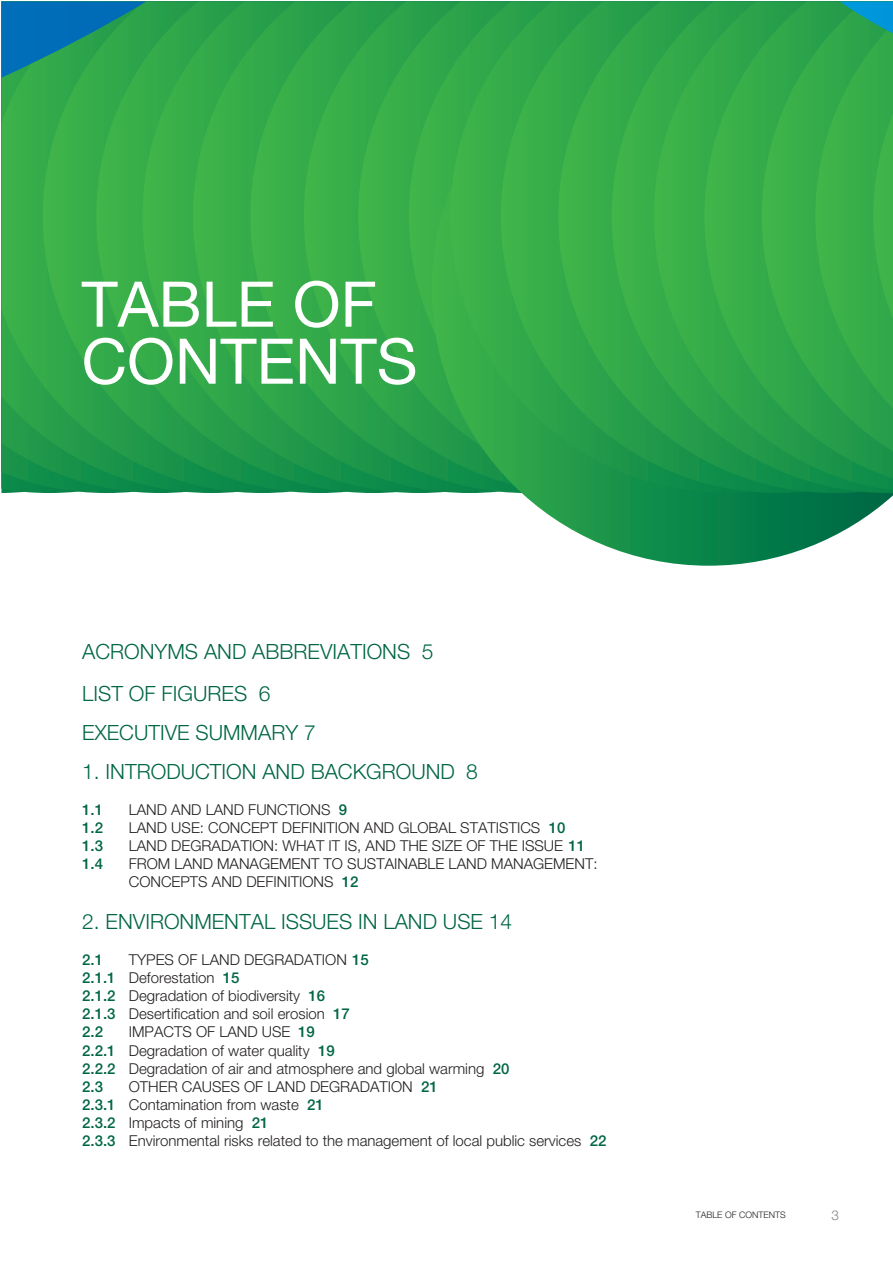
<style>
.page{position:relative;width:893px;height:1263px;background:#fff}
.page>*{position:absolute;margin:0;border:0;box-sizing:border-box;transform-origin:0 0}
.t1{font:63px/57px "Helvetica Neue";color:#fff}
.t2{font:300 21px/42px "Helvetica Neue";color:#064}
.t3{font:300 15px/18px "Helvetica Neue";color:#231f20}
.t4{font:500 15px "Helvetica Neue";color:#064}
.t5{font:300 13.5px "Helvetica Neue";color:#808285}
.t6{font:300 9px "Helvetica Neue";color:#231f20}
.s1{font-weight:500;color:#064}
</style>
<div class="page">
<svg style="left:43px;top:389px;width:53px;height:104px;background:#21994b"></svg>
<svg style="left:142px;top:2px;width:51px;height:491px;background:#31a84a"></svg>
<svg style="left:193px;top:2px;width:57px;height:491px;background:#31a84a"></svg>
<svg style="left:250px;top:2px;width:54px;height:491px;background:#31a84a"></svg>
<svg style="left:304px;top:2px;width:54px;height:491px;background:#31a74a"></svg>
<svg style="left:358px;top:2px;width:51px;height:491px;background:#31a84a"></svg>
<svg style="left:409px;top:2px;width:41px;height:491px;background:#31a849"></svg>
<svg style="left:432px;top:12px;width:461px;height:554px"></svg>
<svg style="left:450px;top:2px;width:51px;height:491px;background:#34aa4a"></svg>
<svg style="left:501px;top:2px;width:57px;height:491px;background:#33aa4a"></svg>
<svg style="left:558px;top:2px;width:54px;height:491px;background:#32a84a"></svg>
<svg style="left:612px;top:2px;width:281px;height:491px;background:#30a749"></svg>
<svg style="left:654px;top:2px;width:239px;height:488px;background:#2ea64a"></svg>
<svg style="left:704px;top:2px;width:189px;height:477px;background:#2fa64a"></svg>
<svg style="left:762px;top:2px;width:131px;height:450px;background:#31a84a"></svg>
<svg style="left:815px;top:2px;width:78px;height:406px;background:#34ab4d"></svg>
<svg style="left:2px;top:2px;width:144px;height:387px;background:#31a655"></svg>
<h1 class="t1" style="left:82px;top:275px;width:337px">TABLE OF<br>CONTENTS</h1>
<h2 class="t2" style="left:82px;top:630px;width:353px">ACRONYMS AND ABBREVIATIONS 5<br>LIST OF FIGURES 6</h2>
<h2 class="t2" style="left:82px;top:711px;width:235px">EXECUTIVE SUMMARY 7</h2>
<h2 class="t2" style="left:82px;top:750px;width:397px">1. INTRODUCTION AND BACKGROUND 8</h2>
<p class="t4" style="left:82px;top:801px;width:22px">1.1</p>
<p class="t3" style="left:129px;top:801px;width:220px">LAND AND LAND FUNCTIONS <span class="s1">9</span></p>
<p class="t4" style="left:82px;top:819px;width:22px">1.2</p>
<p class="t3" style="left:129px;top:819px;width:438px">LAND USE: CONCEPT DEFINITION AND GLOBAL STATISTICS <span class="s1">10</span></p>
<p class="t4" style="left:82px;top:837px;width:22px">1.3</p>
<p class="t3" style="left:129px;top:837px;width:458px">LAND DEGRADATION: WHAT IT IS, AND THE SIZE OF THE ISSUE <span class="s1">11</span></p>
<p class="t4" style="left:82px;top:855px;width:22px">1.4</p>
<p class="t3" style="left:129px;top:855px;width:470px">FROM LAND MANAGEMENT TO SUSTAINABLE LAND MANAGEMENT:<br>CONCEPTS AND DEFINITIONS <span class="s1">12</span></p>
<h2 class="t2" style="left:82px;top:900px;width:431px">2. ENVIRONMENTAL ISSUES IN LAND USE 14</h2>
<p class="t4" style="left:82px;top:951px;width:22px">2.1</p>
<p class="t3" style="left:82px;top:951px;width:288px;text-indent:46px">TYPES OF LAND DEGRADATION <span class="s1">15<br>2.1.1</span> Deforestation <span class="s1">15<br>2.1.2</span> Degradation of biodiversity <span class="s1">16<br>2.1.3</span> Desertification and soil erosion <span class="s1">17<br>2.2</span></p>
<p class="t3" style="left:82px;top:1023px;width:429px;text-indent:46px">IMPACTS OF LAND USE <span class="s1">19<br>2.2.1</span> Degradation of water quality <span class="s1">19<br>2.2.2</span> Degradation of air and atmosphere and global warming <span class="s1">20<br>2.3</span></p>
<p class="t3" style="left:82px;top:1077px;width:526px;text-indent:46px">OTHER CAUSES OF LAND DEGRADATION <span class="s1">21<br>2.3.1</span> Contamination from waste <span class="s1">21<br>2.3.2</span> Impacts of mining <span class="s1">21<br>2.3.3</span> Environmental risks related to the management of local public services <span class="s1">22</span></p>
<p class="t6" style="left:696px;top:1209px;width:92px">TABLE OF CONTENTS</p>
<p class="t5" style="left:831px;top:1206px;width:9px">3</p>
</div>
